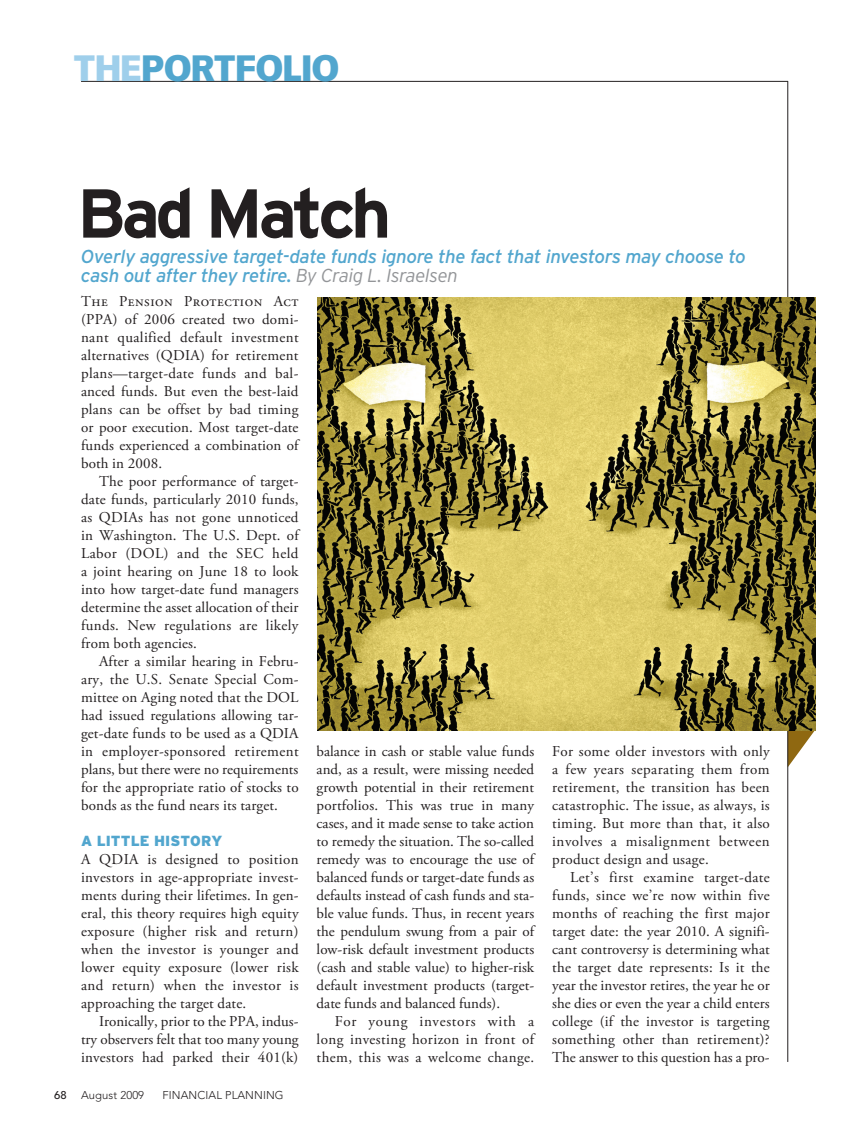
<style>
.page{position:relative;width:851px;height:1134px;background:#fff}
.page>*{position:absolute;margin:0;border:0;box-sizing:border-box;transform-origin:0 0}
.t1{font:700 69px "Interstate";letter-spacing:-.065em;color:#231f20}
.t2{font:900 36px "Vectora LT Std";letter-spacing:-.03em;color:#52a6ce}
.t3{font:italic 18.75px/19.5px "Interstate";letter-spacing:-.02em;color:#52a6ce}
.t4{font:15px "Adobe Garamond Pro";letter-spacing:.01em;color:#231f20}
.t5{font:15px "Adobe Garamond Pro";letter-spacing:.03em;color:#231f20}
.t6{font:15px "Adobe Garamond Pro";letter-spacing:.035em;color:#231f20}
.t7{font:900 14.7px "Interstate";letter-spacing:.005em;color:#52a6ce}
.t8{font:300 11.25px "Avenir LT Std";letter-spacing:.01em;color:#231f20}
.t9{font:500 11.25px "Avenir LT Std";color:#231f20}
.s1{color:#9fcfeb}
.s2{font-weight:300;color:#939598}
</style>
<div class="page">
<svg style="left:788px;top:730px;width:27px;height:37px"></svg>
<hr style="left:81px;top:81px;width:707px;height:1px;background:#231f20">
<hr style="left:787px;top:81px;width:1px;height:981px;background:#231f20">
<img style="left:317px;top:298px;width:498px;height:432px">
<p class="t2" style="left:74px;top:46px;width:267px"><span class="s1">THE</span>PORTFOLIO</p>
<p class="t1" style="left:77px;top:171px;width:316px">Bad Match</p>
<p class="t3" style="left:81px;top:246px;width:666px">Overly aggressive target-date funds ignore the fact that investors may choose to cash out after they retire. <span class="s2">By Craig L. Israelsen</span></p>
<p class="t6" style="left:81px;top:292px;width:219px">The Pension Protection Act</p>
<p class="t4" style="left:81px;top:310px;width:219px">(PPA) of 2006 created two domi-</p>
<p class="t4" style="left:81px;top:328px;width:219px">nant qualified default investment</p>
<p class="t4" style="left:81px;top:346px;width:219px">alternatives (QDIA) for retirement</p>
<p class="t4" style="left:81px;top:364px;width:219px">plans—target-date funds and bal-</p>
<p class="t4" style="left:81px;top:382px;width:219px">anced funds. But even the best-laid</p>
<p class="t4" style="left:81px;top:400px;width:219px">plans can be offset by bad timing</p>
<p class="t4" style="left:81px;top:418px;width:219px">or poor execution. Most target-date</p>
<p class="t4" style="left:81px;top:436px;width:219px">funds experienced a combination of</p>
<p class="t4" style="left:81px;top:454px;width:83px">both in 2008.</p>
<p class="t4" style="left:99px;top:472px;width:201px">The poor performance of target-</p>
<p class="t4" style="left:81px;top:490px;width:219px">date funds, particularly 2010 funds,</p>
<p class="t4" style="left:81px;top:508px;width:219px">as QDIAs has not gone unnoticed</p>
<p class="t4" style="left:81px;top:526px;width:219px">in Washington. The U.S. Dept. of</p>
<p class="t4" style="left:81px;top:544px;width:219px">Labor (DOL) and the SEC held</p>
<p class="t4" style="left:81px;top:562px;width:219px">a joint hearing on June 18 to look</p>
<p class="t4" style="left:81px;top:580px;width:219px">into how target-date fund managers</p>
<p class="t4" style="left:81px;top:598px;width:219px">determine the asset allocation of their</p>
<p class="t4" style="left:81px;top:616px;width:219px">funds. New regulations are likely</p>
<p class="t4" style="left:81px;top:634px;width:117px">from both agencies.</p>
<p class="t4" style="left:99px;top:652px;width:201px">After a similar hearing in Febru-</p>
<p class="t4" style="left:81px;top:670px;width:219px">ary, the U.S. Senate Special Com-</p>
<p class="t4" style="left:81px;top:688px;width:219px">mittee on Aging noted that the DOL</p>
<p class="t4" style="left:81px;top:706px;width:219px">had issued regulations allowing tar-</p>
<p class="t4" style="left:81px;top:724px;width:219px">get-date funds to be used as a QDIA</p>
<p class="t4" style="left:81px;top:742px;width:219px">in employer-sponsored retirement</p>
<p class="t4" style="left:81px;top:760px;width:219px">plans, but there were no requirements</p>
<p class="t4" style="left:81px;top:778px;width:219px">for the appropriate ratio of stocks to</p>
<p class="t4" style="left:81px;top:796px;width:198px">bonds as the fund nears its target.</p>
<p class="t7" style="left:81px;top:832px;width:143px">a little HiStORY</p>
<p class="t4" style="left:81px;top:850px;width:219px">A QDIA is designed to position</p>
<p class="t4" style="left:81px;top:868px;width:219px">investors in age-appropriate invest-</p>
<p class="t4" style="left:81px;top:886px;width:219px">ments during their lifetimes. In gen-</p>
<p class="t4" style="left:81px;top:904px;width:219px">eral, this theory requires high equity</p>
<p class="t4" style="left:81px;top:922px;width:219px">exposure (higher risk and return)</p>
<p class="t4" style="left:81px;top:940px;width:219px">when the investor is younger and</p>
<p class="t4" style="left:81px;top:958px;width:219px">lower equity exposure (lower risk</p>
<p class="t4" style="left:81px;top:976px;width:219px">and return) when the investor is</p>
<p class="t4" style="left:81px;top:994px;width:167px">approaching the target date.</p>
<p class="t4" style="left:99px;top:1012px;width:201px">Ironically, prior to the PPA, indus-</p>
<p class="t4" style="left:81px;top:1030px;width:219px">try observers felt that too many young</p>
<p class="t4" style="left:81px;top:1048px;width:219px">investors had parked their 401(k)</p>
<p class="t9" style="left:54px;top:1089px;width:14px">68</p>
<p class="t8" style="left:81px;top:1089px;width:65px">AUGUST 2009</p>
<p class="t8" style="left:162px;top:1089px;width:123px">FINANCIAL PLANNING</p>
<p class="t4" style="left:316px;top:742px;width:219px">balance in cash or stable value funds</p>
<p class="t4" style="left:316px;top:760px;width:219px">and, as a result, were missing needed</p>
<p class="t4" style="left:316px;top:778px;width:219px">growth potential in their retirement</p>
<p class="t4" style="left:316px;top:796px;width:219px">portfolios. This was true in many</p>
<p class="t4" style="left:316px;top:814px;width:219px">cases, and it made sense to take action</p>
<p class="t4" style="left:316px;top:832px;width:219px">to remedy the situation. The so-called</p>
<p class="t4" style="left:316px;top:850px;width:219px">remedy was to encourage the use of</p>
<p class="t4" style="left:316px;top:868px;width:219px">balanced funds or target-date funds as</p>
<p class="t4" style="left:316px;top:886px;width:219px">defaults instead of cash funds and sta-</p>
<p class="t4" style="left:316px;top:904px;width:219px">ble value funds. Thus, in recent years</p>
<p class="t4" style="left:316px;top:922px;width:219px">the pendulum swung from a pair of</p>
<p class="t4" style="left:316px;top:940px;width:219px">low-risk default investment products</p>
<p class="t4" style="left:316px;top:958px;width:219px">(cash and stable value) to higher-risk</p>
<p class="t4" style="left:316px;top:976px;width:219px">default investment products (target-</p>
<p class="t4" style="left:316px;top:994px;width:185px">date funds and balanced funds).</p>
<p class="t4" style="left:334px;top:1012px;width:201px">For young investors with a</p>
<p class="t4" style="left:316px;top:1030px;width:219px">long investing horizon in front of</p>
<p class="t5" style="left:316px;top:1048px;width:219px">them, this was a welcome change.</p>
<p class="t4" style="left:552px;top:742px;width:219px">For some older investors with only</p>
<p class="t5" style="left:552px;top:760px;width:219px">a few years separating them from</p>
<p class="t4" style="left:552px;top:778px;width:219px">retirement, the transition has been</p>
<p class="t4" style="left:552px;top:796px;width:219px">catastrophic. The issue, as always, is</p>
<p class="t4" style="left:552px;top:814px;width:219px">timing. But more than that, it also</p>
<p class="t6" style="left:552px;top:832px;width:219px">involves a misalignment between</p>
<p class="t4" style="left:552px;top:850px;width:158px">product design and usage.</p>
<p class="t4" style="left:570px;top:868px;width:201px">Let’s first examine target-date</p>
<p class="t4" style="left:552px;top:886px;width:219px">funds, since we’re now within five</p>
<p class="t4" style="left:552px;top:904px;width:219px">months of reaching the first major</p>
<p class="t4" style="left:552px;top:922px;width:219px">target date: the year 2010. A signifi-</p>
<p class="t4" style="left:552px;top:940px;width:219px">cant controversy is determining what</p>
<p class="t4" style="left:552px;top:958px;width:219px">the target date represents: Is it the</p>
<p class="t4" style="left:552px;top:976px;width:219px">year the investor retires, the year he or</p>
<p class="t4" style="left:552px;top:994px;width:219px">she dies or even the year a child enters</p>
<p class="t4" style="left:552px;top:1012px;width:219px">college (if the investor is targeting</p>
<p class="t4" style="left:552px;top:1030px;width:219px">something other than retirement)?</p>
<p class="t4" style="left:552px;top:1048px;width:219px">The answer to this question has a pro-</p>
</div>
